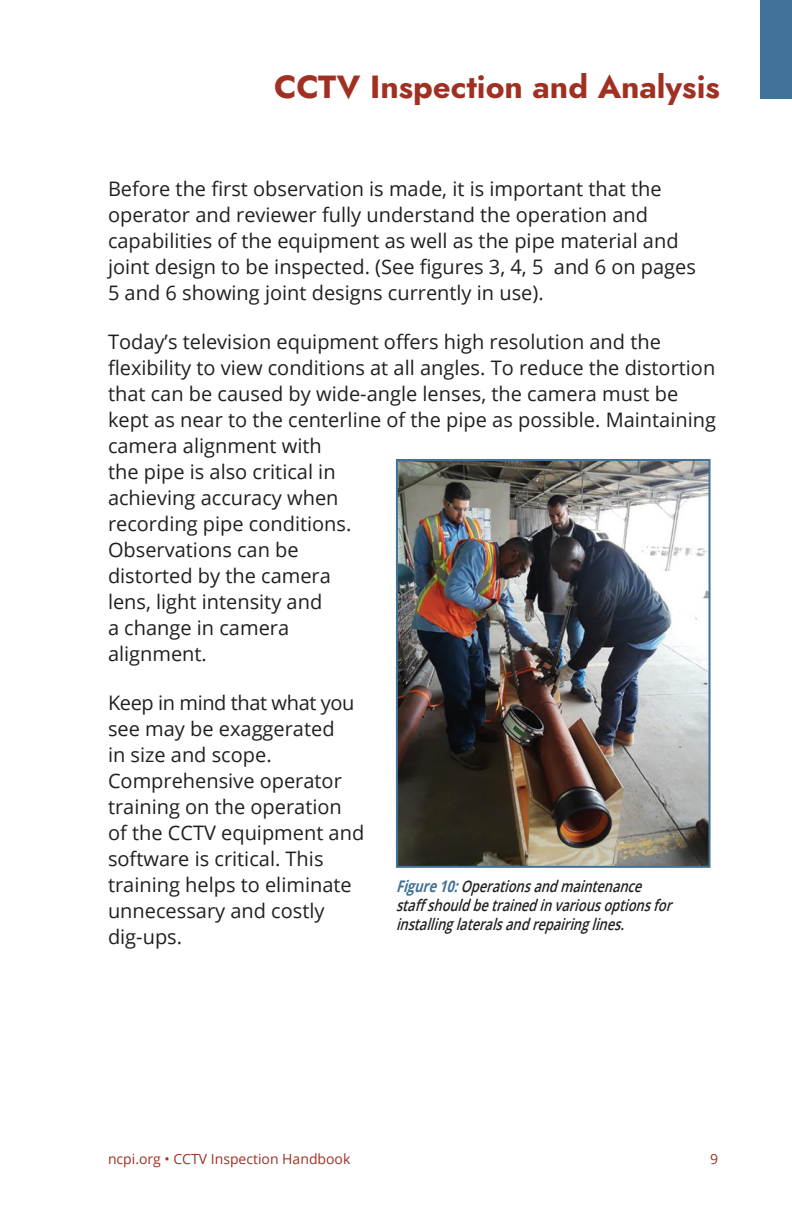
<style>
.page{position:relative;width:792px;height:1224px;background:#fff}
.page>*{position:absolute;margin:0;border:0;box-sizing:border-box;transform-origin:0 0}
.t1{font:700 32px "Jost";color:#a03022}
.t2{font:20px/26px "Open Sans";color:#231f20}
.t3{font:italic 600 16px/19.2px "Open Sans";color:#231f20;scale:.8 1}
.t4{font:14px "Open Sans";color:#a03022}
.s1{font-weight:700;color:#417398}
</style>
<div class="page">
<img style="left:399px;top:462px;width:309px;height:403px">
<div style="left:396px;top:459px;width:315px;height:409px;border:2px solid #417398"></div>
<div style="left:760px;top:0;width:32px;height:98px;background:#417398"></div>
<h1 class="t1" style="left:274px;top:65px;width:447px">CCTV Inspection and Analysis</h1>
<p class="t2" style="left:108px;top:176px;width:590px">Before the first observation is made, it is important that the operator and reviewer fully understand the operation and capabilities of the equipment as well as the pipe material and joint design to be inspected. (See figures 3, 4, 5 and 6 on pages 5 and 6 showing joint designs currently in use).</p>
<p class="t2" style="left:108px;top:329px;width:610px">Today’s television equipment offers high resolution and the flexibility to view conditions at all angles. To reduce the distortion that can be caused by wide-angle lenses, the camera must be kept as near to the centerline of the pipe as possible. Maintaining camera alignment with<br>the pipe is also critical in<br>achieving accuracy when<br>recording pipe conditions.<br>Observations can be<br>distorted by the camera<br>lens, light intensity and<br>a change in camera<br>alignment.</p>
<p class="t2" style="left:108px;top:690px;width:258px">Keep in mind that what you see may be exaggerated<br>in size and scope.<br>Comprehensive operator training on the operation of the CCTV equipment and software is critical. This training helps to eliminate unnecessary and costly dig-ups.</p>
<p class="t3" style="left:396px;top:876px;width:353px"><span class="s1">Figure10:</span>Operationsandmaintenance staffshouldbetrainedinvariousoptionsfor installinglateralsandrepairinglines.</p>
<p class="t4" style="left:108px;top:1149px;width:244px">ncpi.org • CCTV Inspection Handbook</p>
<p class="t4" style="left:710px;top:1149px;width:10px">9</p>
</div>
